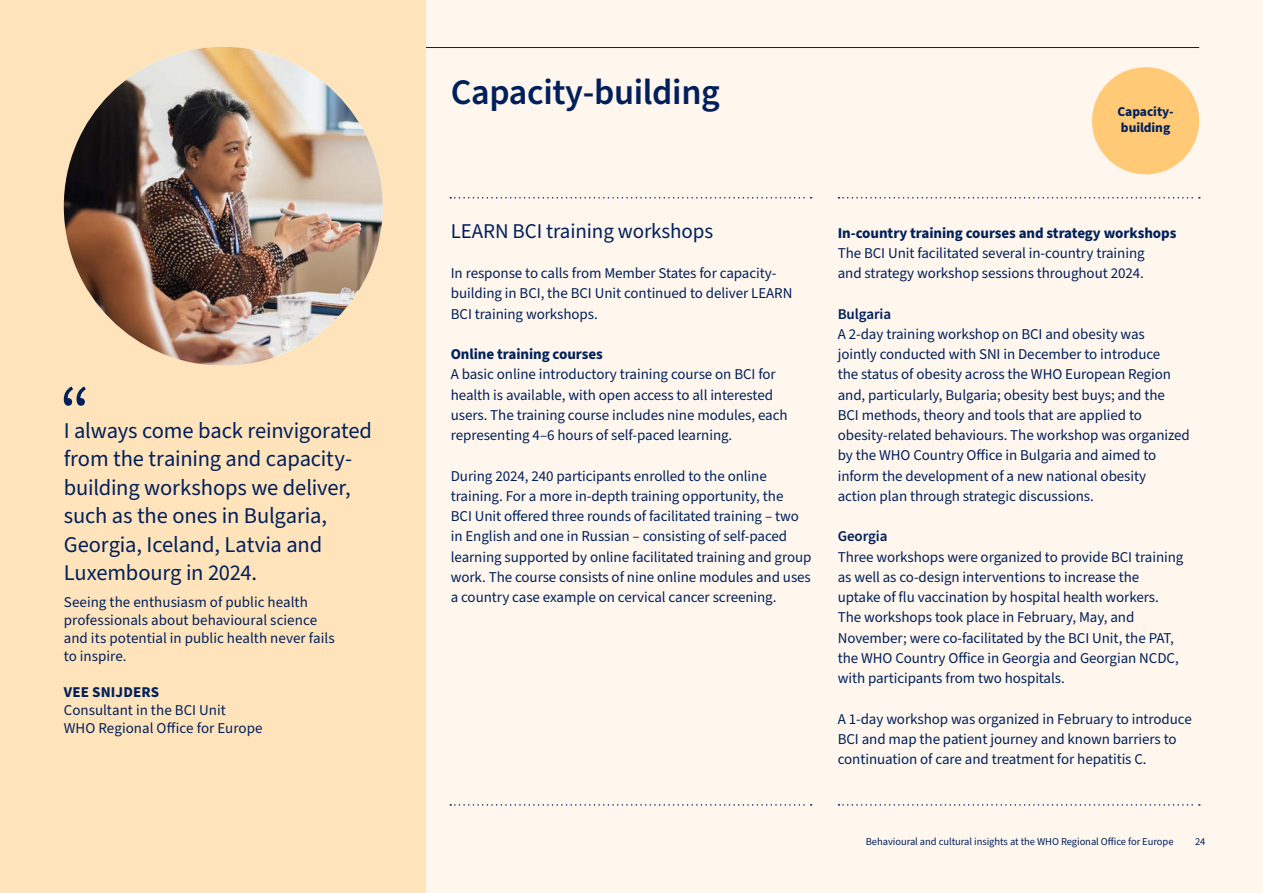
<style>
.page{position:relative;width:1263px;height:893px;background:#fff7ed}
.page>*{position:absolute;margin:0;border:0;box-sizing:border-box;transform-origin:0 0}
.t1{font:600 36px "Source Sans Pro";letter-spacing:-.01em;color:#00205b}
.H1_citat_person{font:22.5px/28.5px "Source Sans Pro";letter-spacing:-.005em;color:#00205b}
.t2{font:21px "Source Sans Pro";letter-spacing:-.005em;color:#00205b}
.Brødtekst_Source_10_13_BLÅ{font:15px/20.2px "Source Sans Pro";letter-spacing:-.005em;color:#00205b}
.H4_titel_citat_person{font:15px/18px "Source Sans Pro";color:#00205b}
.Brødtekst_Source_10_13_BLÅ-2{font:700 15px "Source Sans Pro";letter-spacing:-.005em;color:#00205b}
.Brødtekst_Source_10_13_BLÅ-3{font:600 15px "Source Sans Pro";letter-spacing:-.005em;color:#00205b}
.H3_Navn_Citat_person{font:700 15px "Source Sans Pro";letter-spacing:.01em;color:#00205b}
.Brødtekst_Source_10_13_BLÅ-4{font:700 13.5px "Source Sans Pro";letter-spacing:-.005em;color:#00205b}
.Brødtekst_Source_10_13_BLÅ-5{font:10.5px "Source Sans Pro";letter-spacing:-.005em;color:#00205b}
</style>
<div class="page">
<hr style="left:64px;top:47px;width:1135px;height:1px;background:#00205b">
<div style="left:1092px;top:67px;width:107px;height:107px;background:#ffc976;border-radius:50%"></div>
<svg style="left:450px;top:804px;width:362px;height:2px"></svg>
<svg style="left:450px;top:197px;width:362px;height:2px"></svg>
<svg style="left:838px;top:804px;width:362px;height:2px"></svg>
<svg style="left:838px;top:197px;width:362px;height:2px"></svg>
<div style="left:0;top:0;width:425px;height:893px;background:#ffe3bb"></div>
<svg style="left:64px;top:386px;width:22px;height:20px"></svg>
<img style="left:64px;top:47px;width:319px;height:319px;border-radius:159px">
<p class="H1_citat_person" style="left:64px;top:417px;width:310px">I always come back reinvigorated from the training and capacity&shy;building workshops we deliver, such as the ones in Bulgaria,<br>Georgia, Iceland, Latvia and<br>Luxembourg in 2024.</p>
<p class="H4_titel_citat_person" style="left:64px;top:593px;width:273px">Seeing the enthusiasm of public health professionals about behavioural science and its potential in public health never fails to inspire.</p>
<p class="H3_Navn_Citat_person" style="left:64px;top:682px;width:97px">VEE SNIJDERS</p>
<p class="H4_titel_citat_person" style="left:64px;top:701px;width:164px">Consultant in the BCI Unit</p>
<p class="H4_titel_citat_person" style="left:64px;top:719px;width:200px">WHO Regional Office for Europe</p>
<h2 class="t1" style="left:451px;top:68px;width:271px">Capacity-building</h2>
<p class="Brødtekst_Source_10_13_BLÅ-4" style="left:1117px;top:102px;width:58px">Capacity-</p>
<p class="Brødtekst_Source_10_13_BLÅ-4" style="left:1121px;top:119px;width:51px">building</p>
<h3 class="t2" style="left:451px;top:217px;width:264px">LEARN BCI training workshops</h3>
<p class="Brødtekst_Source_10_13_BLÅ" style="left:451px;top:263px;width:343px">In response to calls from Member States for capacity&shy;building in BCI, the BCI Unit continued to deliver LEARN<br>BCI training workshops.</p>
<p class="Brødtekst_Source_10_13_BLÅ-2" style="left:451px;top:344px;width:154px">Online training courses</p>
<p class="Brødtekst_Source_10_13_BLÅ" style="left:451px;top:365px;width:338px">A basic online introductory training course on BCI for health is available, with open access to all interested users. The training course includes nine modules, each representing 4–6 hours of self-paced learning.</p>
<p class="Brødtekst_Source_10_13_BLÅ" style="left:451px;top:466px;width:362px">During 2024, 240 participants enrolled to the online training. For a more in-depth training opportunity, the<br>BCI Unit offered three rounds of facilitated training – two in English and one in Russian – consisting of self-paced learning supported by online facilitated training and group work. The course consists of nine online modules and uses a country case example on cervical cancer screening.</p>
<p class="Brødtekst_Source_10_13_BLÅ-2" style="left:838px;top:222px;width:340px">In-country training courses and strategy workshops</p>
<p class="Brødtekst_Source_10_13_BLÅ" style="left:838px;top:243px;width:308px">The BCI Unit facilitated several in-country training and strategy workshop sessions throughout 2024.</p>
<p class="Brødtekst_Source_10_13_BLÅ-3" style="left:838px;top:304px;width:55px">Bulgaria</p>
<p class="Brødtekst_Source_10_13_BLÅ" style="left:838px;top:324px;width:354px">A 2-day training workshop on BCI and obesity was<br>jointly conducted with SNI in December to introduce<br>the status of obesity across the WHO European Region and, particularly, Bulgaria; obesity best buys; and the<br>BCI methods, theory and tools that are applied to obesity-related behaviours. The workshop was organized by the WHO Country Office in Bulgaria and aimed to inform the development of a new national obesity<br>action plan through strategic discussions.</p>
<p class="Brødtekst_Source_10_13_BLÅ-3" style="left:838px;top:526px;width:51px">Georgia</p>
<p class="Brødtekst_Source_10_13_BLÅ" style="left:838px;top:547px;width:347px">Three workshops were organized to provide BCI training as well as co-design interventions to increase the uptake of flu vaccination by hospital health workers.<br>The workshops took place in February, May, and November; were co-facilitated by the BCI Unit, the PAT, the WHO Country Office in Georgia and Georgian NCDC, with participants from two hospitals.</p>
<p class="Brødtekst_Source_10_13_BLÅ" style="left:838px;top:709px;width:356px">A 1-day workshop was organized in February to introduce<br>BCI and map the patient journey and known barriers to continuation of care and treatment for hepatitis C.</p>
<p class="Brødtekst_Source_10_13_BLÅ-5" style="left:866px;top:835px;width:309px">Behavioural and cultural insights at the WHO Regional Office for Europe</p>
<p class="Brødtekst_Source_10_13_BLÅ-5" style="left:1195px;top:835px;width:12px">24</p>
</div>
